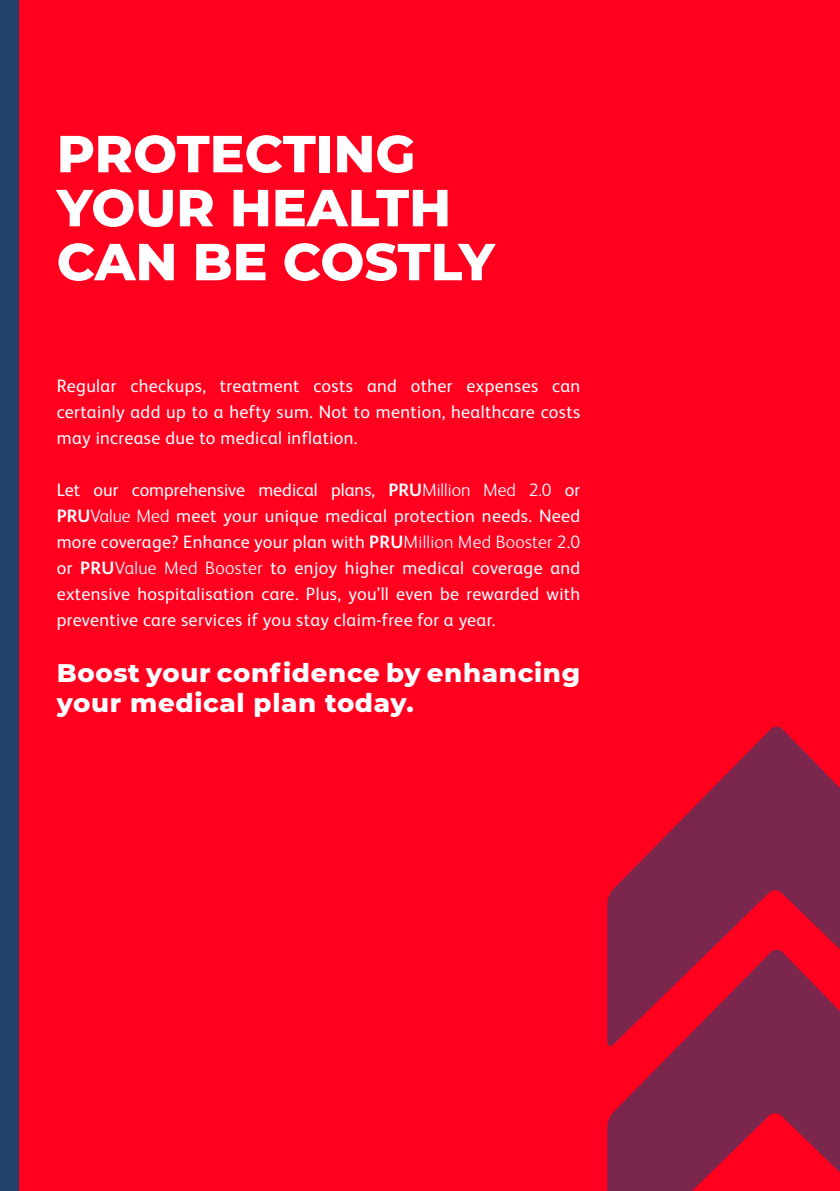
<style>
.page{position:relative;width:840px;height:1191px;background:#fff}
.page>*{position:absolute;margin:0;border:0;box-sizing:border-box;transform-origin:0 0}
.t1{font:800 52px/54px "Montserrat";color:#fff}
.t2{font:800 26px/30px "Montserrat";letter-spacing:.025em;color:#fff}
.t3{font:18px/26px "FS Albert Pro";letter-spacing:.02em;color:#fff;text-align:justify}
.s1{font-weight:700}
.s2{font-weight:300}
</style>
<div class="page">
<div style="left:0;top:0;width:839px;height:1191px;background:#ff001f"></div>
<svg style="left:607px;top:726px;width:232px;height:223px;fill:#7b264d"></svg>
<svg style="left:607px;top:949px;width:232px;height:242px;fill:#7b264d"></svg>
<div style="left:0;top:0;width:18px;height:1191px;background:#24406d"></div>
<h1 class="t1" style="left:57px;top:124px;width:439px">PROTECTING<br>YOUR HEALTH<br>CAN BE COSTLY</h1>
<p class="t3" style="left:57px;top:371px;width:525px">Regular checkups, treatment costs and other expenses can certainly add up to a hefty sum. Not to mention, healthcare costs may increase due to medical inflation.</p>
<p class="t3" style="left:57px;top:475px;width:525px">Let our comprehensive medical plans, <span class="s1">PRU</span><span class="s2">Million Med 2.0</span> or <span class="s1">PRU</span><span class="s2">Value Med</span> meet your unique medical protection needs. Need more coverage? Enhance your plan with <span class="s1">PRU</span><span class="s2">Million Med Booster 2.0 </span>or <span class="s1">PRU</span><span class="s2">Value Med Booster</span> to enjoy higher medical coverage and extensive hospitalisation care. Plus, you’ll even be rewarded with preventive care services if you stay claim-free for a year.</p>
<h2 class="t2" style="left:57px;top:656px;width:524px">Boost your confidence by enhancing your medical plan today.</h2>
</div>
